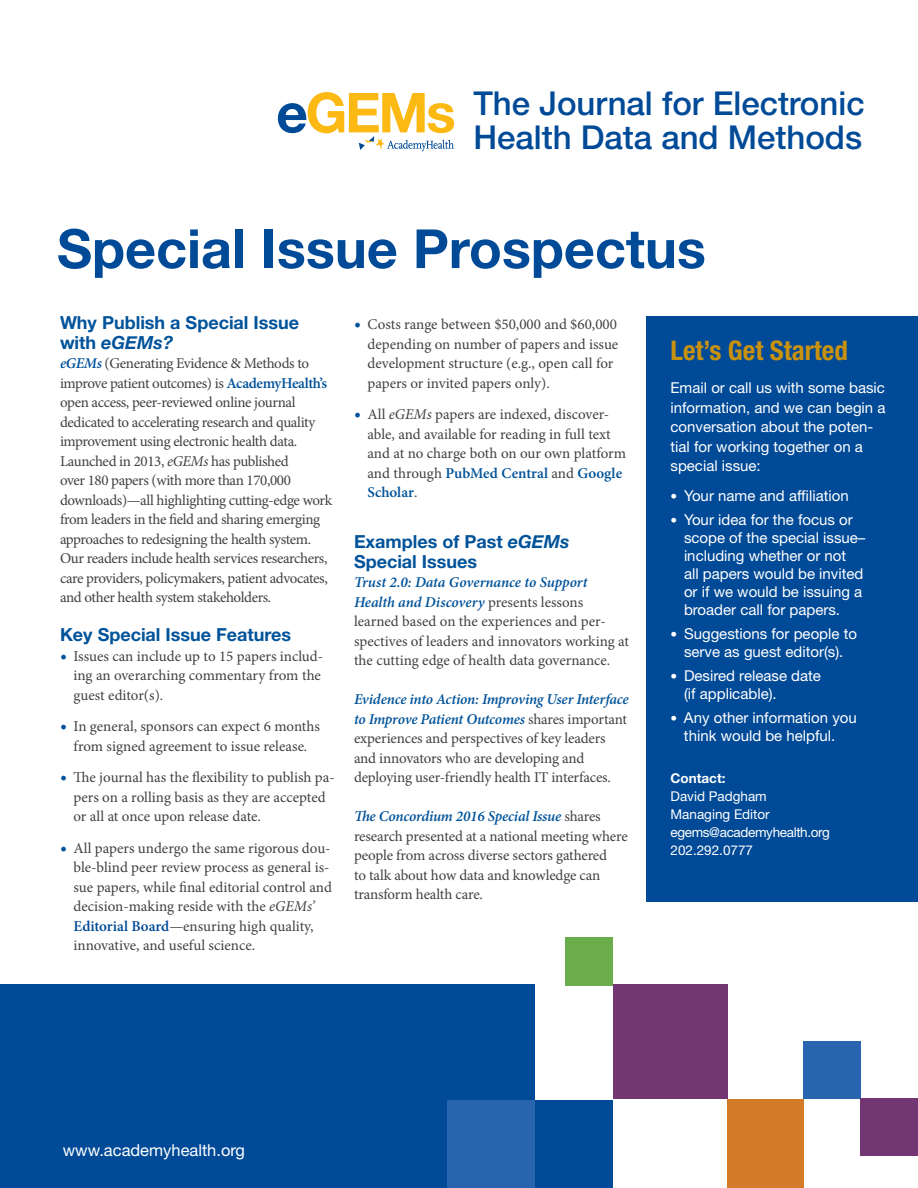
<style>
.page{position:relative;width:918px;height:1188px;background:#fff}
.page>*{position:absolute;margin:0;border:0;box-sizing:border-box;transform-origin:0 0}
.t1{font:700 54px "Helvetica Neue LT Std";color:#004a97}
.t2{font:500 33px/33.5px "Helvetica Neue LT Std";color:#004a97;text-align:right}
.t3{font:700 condensed 27px "Helvetica Neue LT Std";color:#c9920e}
.t4{font:700 18px/19.5px "Helvetica Neue LT Std";color:#00539a}
.t5{font:italic 700 18px "Helvetica Neue";color:#00539a}
.t6{font:16.5px "Helvetica Neue LT Std";color:#fff}
.t7{font:15px/19.5px "Minion Pro";letter-spacing:-.01em;color:#414042}
.t8{font:15px/18px "Helvetica Neue LT Std";color:#fff}
.t9{font:13.5px/18px "Helvetica Neue LT Std";color:#fff}
.t10{font:700 13.5px "Helvetica Neue LT Std";color:#fff}
.s1{font-weight:700;font-size:55.2px}
.s2{font-weight:700;font-size:55.2px;color:#fdb913}
.s3{font-family:"Helvetica Neue LT Std";font-style:normal}
.s4{font-weight:600;font-style:italic;color:#00539a}
.s5{font-weight:600;color:#00539a}
.s6{font-style:italic}
.s7{font-size:18px;color:#00539a}
.s8{font-weight:600;color:#004a97}
.s9{font-family:"Helvetica Neue";font-style:italic}
.s10{font-size:13.5px}
</style>
<div class="page">
<div style="left:0;top:984px;width:534px;height:204px;background:#004a97"></div>
<div style="left:613px;top:984px;width:114px;height:115px;background:#723672"></div>
<div style="left:803px;top:1041px;width:58px;height:58px;background:#2964af"></div>
<div style="left:861px;top:1099px;width:57px;height:57px;background:#723672"></div>
<div style="left:727px;top:1099px;width:76px;height:89px;background:#d37b28"></div>
<div style="left:565px;top:938px;width:48px;height:48px;background:#6bad4b"></div>
<div style="left:534px;top:1101px;width:79px;height:87px;background:#004a97"></div>
<div style="left:447px;top:1101px;width:87px;height:87px;background:#2964af"></div>
<div style="left:646px;top:316px;width:272px;height:586px;background:#004a97"></div>
<svg style="left:359px;top:136px;width:95px;height:16px"></svg>
<h2 class="t2" style="left:276px;top:87px;width:590px"><span class="s1">e</span><span class="s2">GEMs</span> The Journal for Electronic<br>Health Data and Methods</h2>
<h1 class="t1" style="left:57px;top:215px;width:650px">Special Issue Prospectus</h1>
<p class="t4" style="left:60px;top:313px;width:241px">Why Publish a Special Issue</p>
<p class="t5" style="left:60px;top:328px;width:115px"><span class="s3">with</span> eGEMs?</p>
<p class="t7" style="left:60px;top:354px;width:274px"><span class="s4">eGEMs</span> (Generating Evidence &amp; Methods to improve patient outcomes) is <span class="s5">AcademyHealth’s </span>open access, peer-reviewed online journal dedicated to accelerating research and quality improvement using electronic health data.<br>Launched in 2013, <span class="s6">eGEMs</span> has published<br>over 180 papers (with more than 170,000 downloads)—all highlighting cutting-edge work from leaders in the field and sharing emerging approaches to redesigning the health system.<br>Our readers include health services researchers, care providers, policymakers, patient advocates, and other health system stakeholders.</p>
<p class="t4" style="left:60px;top:625px;width:233px">Key Special Issue Features</p>
<p class="t7" style="left:74px;top:646px;width:251px;text-indent:-14px"><span class="s7">•</span> Issues can include up to 15 papers includ&shy;ing an overarching commentary from the guest editor(s).</p>
<p class="t7" style="left:60px;top:717px;width:262px;text-align:center"><span class="s7">•</span> In general, sponsors can expect 6 months from signed agreement to issue release.</p>
<p class="t7" style="left:74px;top:768px;width:263px;text-indent:-14px"><span class="s7">•</span> The journal has the flexibility to publish pa&shy;pers on a rolling basis as they are accepted or all at once upon release date.</p>
<p class="t7" style="left:74px;top:838px;width:260px;text-indent:-14px"><span class="s7">•</span> All papers undergo the same rigorous dou&shy;ble-blind peer review process as general is&shy;sue papers, while final editorial control and decision-making reside with the <span class="s6">eGEMs’ </span><span class="s8">Editorial Board</span>—ensuring high quality, innovative, and useful science.</p>
<p class="t7" style="left:368px;top:315px;width:252px;text-indent:-14px"><span class="s7">•</span> Costs range between $50,000 and $60,000 depending on number of papers and issue development structure (e.g., open call for papers or invited papers only).</p>
<p class="t7" style="left:368px;top:405px;width:260px;text-indent:-14px"><span class="s7">•</span> All <span class="s6">eGEMs</span> papers are indexed, discover&shy;able, and available for reading in full text and at no charge both on our own platform and through <span class="s5">PubMed Central</span> and <span class="s5">Google Scholar</span>.</p>
<p class="t4" style="left:354px;top:532px;width:217px">Examples of Past <span class="s9">eGEMs<br></span>Special Issues</p>
<p class="t7" style="left:354px;top:573px;width:277px"><span class="s4">Trust 2.0: Data Governance to Support Health and Discovery</span> presents lessons learned based on the experiences and per&shy;spectives of leaders and innovators working at the cutting edge of health data governance.</p>
<p class="t7" style="left:354px;top:690px;width:276px"><span class="s4">Evidence into Action: Improving User Interface to Improve Patient Outcomes</span> shares important experiences and perspectives of key leaders and innovators who are developing and deploying user-friendly health IT interfaces.</p>
<p class="t7" style="left:354px;top:807px;width:275px"><span class="s4">The Concordium 2016 Special Issue</span> shares research presented at a national meeting where people from across diverse sectors gathered<br>to talk about how data and knowledge can transform health care.</p>
<h3 class="t3" style="left:670px;top:334px;width:179px">Let’s Get Started</h3>
<p class="t8" style="left:670px;top:378px;width:217px;line-height:19.5px">Email or call us with some basic information, and we can begin a conversation about the poten&shy;tial for working together on a special issue:</p>
<p class="t8" style="left:670px;top:487px;width:180px"><span class="s10">•</span> Your name and affiliation</p>
<p class="t8" style="left:684px;top:511px;width:183px;text-indent:-14px"><span class="s10">•</span> Your idea for the focus or scope of the special issue– including whether or not<br>all papers would be invited or if we would be issuing a broader call for papers.</p>
<p class="t8" style="left:670px;top:625px;width:188px;text-align:center"><span class="s10">•</span> Suggestions for people to serve as guest editor(s).</p>
<p class="t8" style="left:684px;top:667px;width:138px;text-indent:-14px"><span class="s10">•</span> Desired release date (if applicable).</p>
<p class="t8" style="left:670px;top:709px;width:188px;text-align:center"><span class="s10">•</span> Any other information you think would be helpful.</p>
<p class="t10" style="left:670px;top:770px;width:57px">Contact:</p>
<p class="t9" style="left:670px;top:787px;width:161px">David Padgham<br>Managing Editor egems@academyhealth.org<br>202.292.0777</p>
<p class="t6" style="left:63px;top:1140px;width:184px">www.academyhealth.org</p>
</div>
